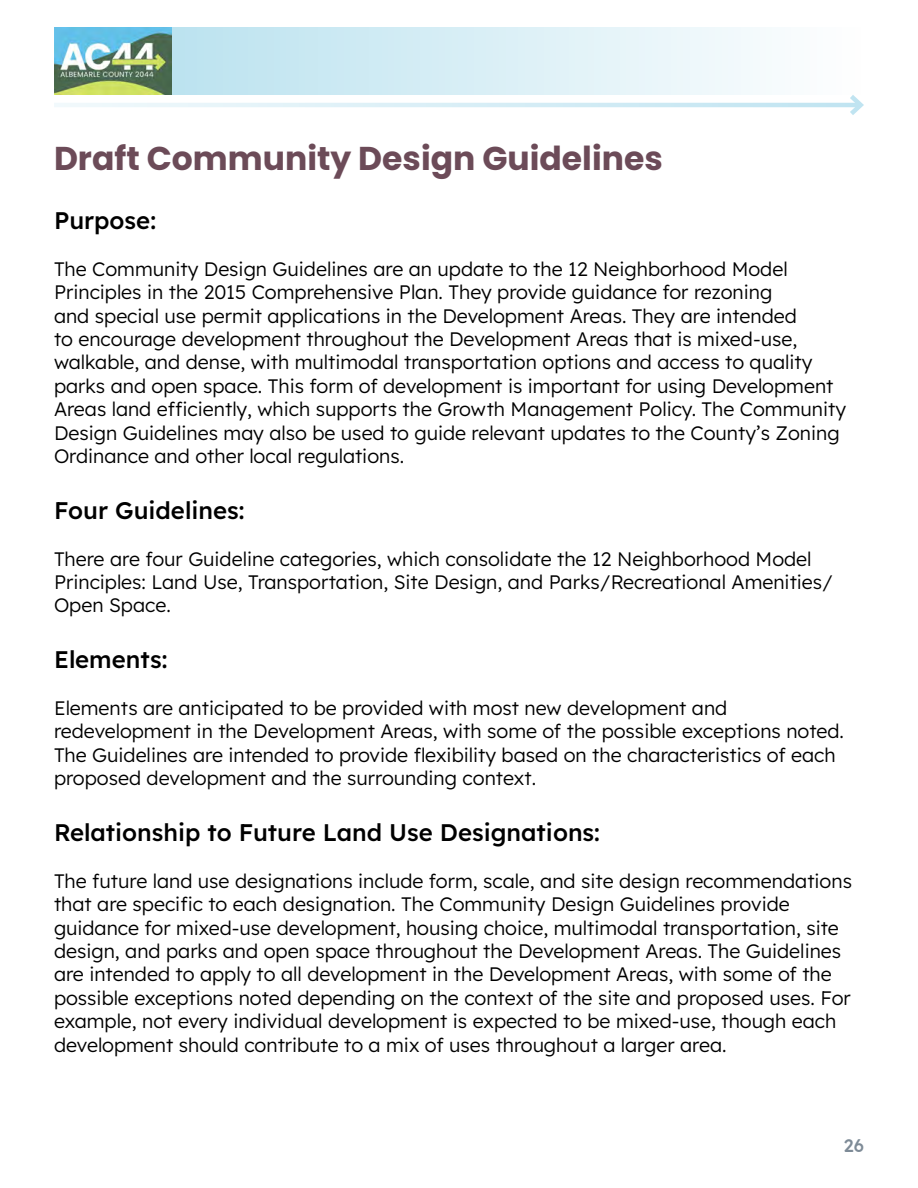
<style>
.page{position:relative;width:918px;height:1188px;background:#fff}
.page>*{position:absolute;margin:0;border:0;box-sizing:border-box;transform-origin:0 0}
.t1{font:700 33px "Poppins";color:#6c4b58}
.t2{font:500 24px "Lexend Deca";color:#000}
.t3{font:300 19.5px/23.4px "Lexend Deca";color:#000}
.t4{font:500 18px "Lexend Deca";color:#7e8b97}
</style>
<div class="page">
<svg style="left:172px;top:27px;width:588px;height:68px;background:#d7eef5"></svg>
<img style="left:54px;top:27px;width:118px;height:68px">
<svg style="left:54px;top:103px;width:791px;height:4px;background:#d9eef6"></svg>
<svg style="left:845px;top:95px;width:19px;height:20px"></svg>
<h1 class="t1" style="left:54px;top:139px;width:610px">Draft Community Design Guidelines</h1>
<p class="t2" style="left:54px;top:203px;width:104px">Purpose:</p>
<p class="t3" style="left:54px;top:256px;width:794px">The Community Design Guidelines are an update to the 12 Neighborhood Model Principles in the 2015 Comprehensive Plan. They provide guidance for rezoning<br>and special use permit applications in the Development Areas. They are intended<br>to encourage development throughout the Development Areas that is mixed-use, walkable, and dense, with multimodal transportation options and access to quality parks and open space. This form of development is important for using Development Areas land efficiently, which supports the Growth Management Policy. The Community Design Guidelines may also be used to guide relevant updates to the County’s Zoning Ordinance and other local regulations.</p>
<p class="t2" style="left:54px;top:493px;width:192px">Four Guidelines:</p>
<p class="t3" style="left:54px;top:546px;width:781px">There are four Guideline categories, which consolidate the 12 Neighborhood Model<br>Principles: Land Use, Transportation, Site Design, and Parks/Recreational Amenities/<br>Open Space.</p>
<p class="t2" style="left:54px;top:642px;width:115px">Elements:</p>
<p class="t3" style="left:54px;top:695px;width:792px">Elements are anticipated to be provided with most new development and redevelopment in the Development Areas, with some of the possible exceptions noted.<br>The Guidelines are intended to provide flexibility based on the characteristics of each proposed development and the surrounding context.</p>
<p class="t2" style="left:54px;top:815px;width:547px">Relationship to Future Land Use Designations:</p>
<p class="t3" style="left:54px;top:868px;width:800px">The future land use designations include form, scale, and site design recommendations that are specific to each designation. The Community Design Guidelines provide guidance for mixed-use development, housing choice, multimodal transportation, site design, and parks and open space throughout the Development Areas. The Guidelines are intended to apply to all development in the Development Areas, with some of the possible exceptions noted depending on the context of the site and proposed uses. For example, not every individual development is expected to be mixed-use, though each development should contribute to a mix of uses throughout a larger area.</p>
<p class="t4" style="left:844px;top:1133px;width:22px">26</p>
</div>
